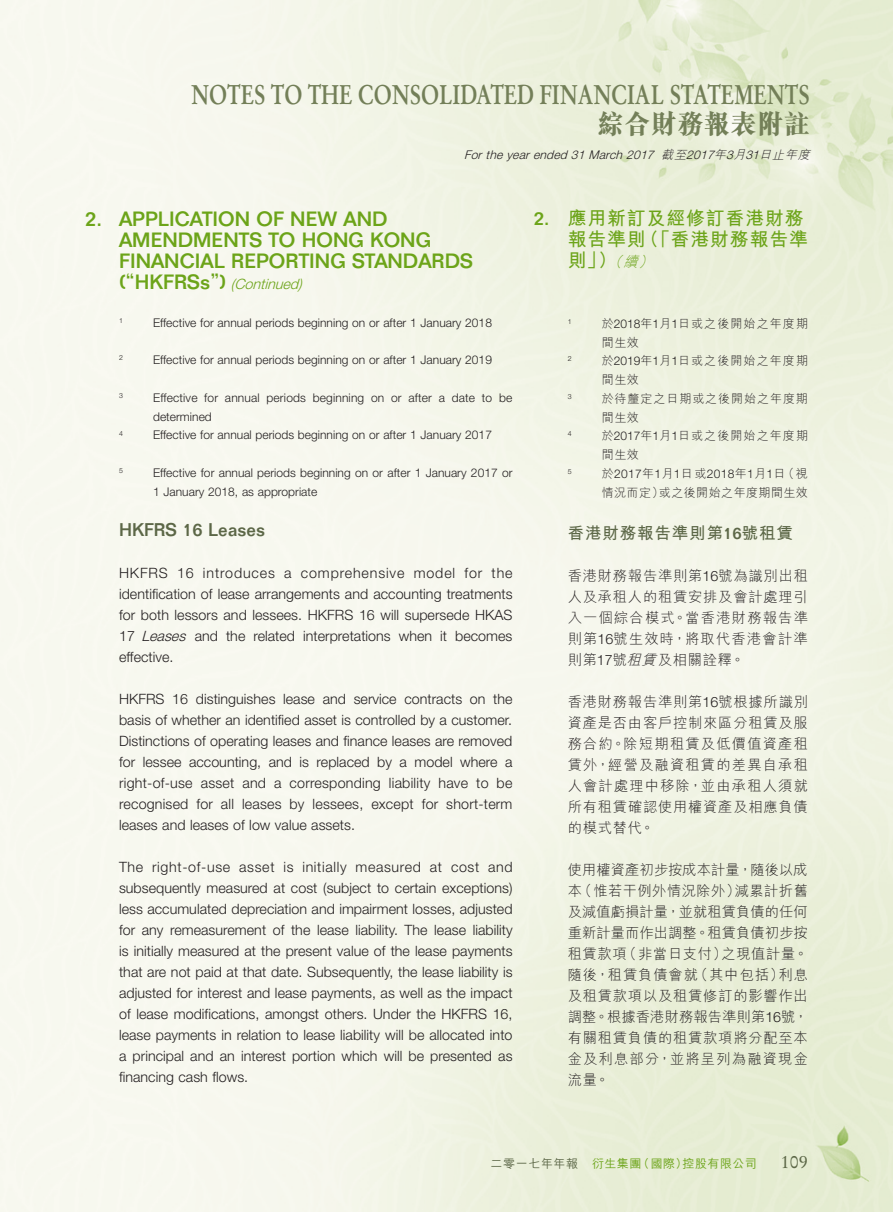
<style>
.page{position:relative;width:893px;height:1212px;background:#fff}
.page>*{position:absolute;margin:0;border:0;box-sizing:border-box;transform-origin:0 0}
.t1{font:700 27px "Stempel Garamond LT Std";color:#737f58;scale:.75 1}
.t2{font:800 27px "M Sung HK";letter-spacing:.035em;color:#737f58;scale:.95 1}
.Heading_1{font:500 20.25px/21px "Folio Std";letter-spacing:.005em;color:#6ca419}
.C_Heading_1{font:700 18.75px/21px "M Hei HK";letter-spacing:.055em;color:#6ca419}
.Heading_2{font:500 18px "Folio Std";letter-spacing:.005em;color:#5c6747}
.t3{font:18px "Stempel Garamond LT Std";color:#5c6747}
.C_Heading_2{font:700 16.5px "M Hei HK";letter-spacing:.055em;color:#5c6747}
.Body_Text{font:300 14.25px/21px "Helvetica Neue LT Std";letter-spacing:.005em;color:#231f20;text-align:justify}
.C_Body_Text{font:300 14.25px/21px "M Hei HK";letter-spacing:.055em;color:#231f20;text-align:justify}
.Heading_1-2{font:italic 300 14.25px "Helvetica Neue LT Std";color:#6ca419}
.Notes{font:300 12px/18.8px "Helvetica Neue LT Std";letter-spacing:.005em;color:#231f20}
.C_Notes{font:300 12px/18.8px "M Hei HK";letter-spacing:.08em;color:#231f20}
.t4{font:italic 300 12px "Helvetica Neue LT Std";color:#231f20}
.C_Notes-2{font:300 12px/18.8px "M Hei HK";letter-spacing:.04em;color:#231f20}
.t5{font:500 12px "M Hei HK";letter-spacing:.04em;color:#6ca419}
.C_Notes-3{font:300 7.05px "Helvetica Neue LT Std";color:#231f20}
.Notes-2{font:300 7.05px "Helvetica Neue LT Std";color:#231f20}
.s1{font-family:"M Hei HK"}
.s2{font-family:"Folio Std";font-weight:500;font-style:normal;font-size:20.25px}
.s3{font-style:italic}
.s4{font-family:"Folio Std";font-weight:500}
.s5{font-weight:300;font-style:italic;font-size:14.25px}
.s6{font-family:"Helvetica Neue LT Std"}
.s7{color:#5c6747}
</style>
<div class="page">
<img style="left:0;top:0;width:893px;height:1212px">
<h1 class="t1" style="left:191px;top:78px;width:826px">NOTES TO THE CONSOLIDATED FINANCIAL STATEMENTS</h1>
<h1 class="t2" style="left:598px;top:110px;width:224px">綜合財務報表附註</h1>
<p class="t4" style="left:464px;top:148px;width:350px">For the year ended 31 March 2017 <span class="s1">截至</span>2017<span class="s1">年</span>3<span class="s1">月</span>31<span class="s1">日止年度</span></p>
<p class="Heading_1" style="left:119px;top:209px;width:355px;text-indent:-34px">2. APPLICATION OF NEW AND<br>AMENDMENTS TO HONG KONG<br>FINANCIAL REPORTING STANDARDS</p>
<p class="Heading_1-2" style="left:119px;top:276px;width:189px"><span class="s2">( “ H KF R S s ” )</span> (Continued)</p>
<p class="Notes-2" style="left:119px;top:316px;width:5px">1</p>
<p class="Notes" style="left:153px;top:313px;width:340px">Effective for annual periods beginning on or after 1 January 2018</p>
<p class="Notes-2" style="left:119px;top:354px;width:5px">2</p>
<p class="Notes" style="left:153px;top:351px;width:340px">Effective for annual periods beginning on or after 1 January 2019</p>
<p class="Notes-2" style="left:119px;top:391px;width:5px">3</p>
<p class="Notes" style="left:153px;top:388px;width:361px">Effective for annual periods beginning on or after a date to be determined</p>
<p class="Notes-2" style="left:119px;top:429px;width:5px">4</p>
<p class="Notes" style="left:153px;top:426px;width:340px">Effective for annual periods beginning on or after 1 January 2017</p>
<p class="Notes-2" style="left:119px;top:466px;width:5px">5</p>
<p class="Notes" style="left:153px;top:463px;width:361px">Effective for annual periods beginning on or after 1 January 2017 or<br>1 January 2018, as appropriate</p>
<p class="Heading_2" style="left:119px;top:518px;width:148px">HKFRS 16 Leases</p>
<p class="Body_Text" style="left:119px;top:562px;width:395px">HKFRS 16 introduces a comprehensive model for the identification of lease arrangements and accounting treatments for both lessors and lessees. HKFRS 16 will supersede HKAS 17 <span class="s3">Leases</span> and the related interpretations when it becomes effective.</p>
<p class="Body_Text" style="left:119px;top:688px;width:395px">HKFRS 16 distinguishes lease and service contracts on the basis of whether an identified asset is controlled by a customer.<br>Distinctions of operating leases and finance leases are removed for lessee accounting, and is replaced by a model where a right-of-use asset and a corresponding liability have to be recognised for all leases by lessees, except for short-term leases and leases of low value assets.</p>
<p class="Body_Text" style="left:119px;top:856px;width:395px">The right-of-use asset is initially measured at cost and subsequently measured at cost (subject to certain exceptions) less accumulated depreciation and impairment losses, adjusted for any remeasurement of the lease liability. The lease liability is initially measured at the present value of the lease payments that are not paid at that date. Subsequently, the lease liability is adjusted for interest and lease payments, as well as the impact of lease modifications, amongst others. Under the HKFRS 16, lease payments in relation to lease liability will be allocated into a principal and an interest portion which will be presented as financing cash flows.</p>
<p class="C_Heading_1" style="left:568px;top:206px;width:242px;text-indent:-34px"><span class="s4">2.</span> 應用新訂及經修訂香港財務報告準則（「香港財務報告準則」）<span class="s5">（續）</span></p>
<p class="C_Notes-3" style="left:568px;top:317px;width:5px">1</p>
<p class="C_Notes" style="left:602px;top:314px;width:208px">於<span class="s6">2018</span>年<span class="s6">1</span>月<span class="s6">1</span>日或之後開始之年度期間生效</p>
<p class="C_Notes-3" style="left:568px;top:355px;width:5px">2</p>
<p class="C_Notes" style="left:602px;top:351px;width:208px">於<span class="s6">2019</span>年<span class="s6">1</span>月<span class="s6">1</span>日或之後開始之年度期間生效</p>
<p class="C_Notes-3" style="left:568px;top:392px;width:5px">3</p>
<p class="C_Notes" style="left:602px;top:389px;width:208px">於待釐定之日期或之後開始之年度期間生效</p>
<p class="C_Notes-3" style="left:568px;top:430px;width:5px">4</p>
<p class="C_Notes" style="left:602px;top:426px;width:208px">於<span class="s6">2017</span>年<span class="s6">1</span>月<span class="s6">1</span>日或之後開始之年度期間生效</p>
<p class="C_Notes-3" style="left:568px;top:467px;width:5px">5</p>
<p class="C_Notes-2" style="left:602px;top:464px;width:208px">於<span class="s6">2017</span>年<span class="s6">1</span>月<span class="s6">1</span>日或<span class="s6">2018</span>年<span class="s6">1</span>月<span class="s6">1</span>日（視情況而定）或之後開始之年度期間生效</p>
<p class="C_Heading_2" style="left:568px;top:521px;width:227px">香港財務報告準則第<span class="s4">16</span>號租賃</p>
<p class="C_Body_Text" style="left:568px;top:565px;width:242px">香港財務報告準則第<span class="s6">16</span>號為識別出租人及承租人的租賃安排及會計處理引入一個綜合模式。當香港財務報告準則第<span class="s6">16</span>號生效時，將取代香港會計準則第<span class="s6">17</span>號<span class="s3">租賃</span>及相關詮釋。</p>
<p class="C_Body_Text" style="left:568px;top:691px;width:242px">香港財務報告準則第<span class="s6">16</span>號根據所識別資產是否由客戶控制來區分租賃及服務合約。除短期租賃及低價值資產租賃外，經營及融資租賃的差異自承租人會計處理中移除，並由承租人須就所有租賃確認使用權資產及相應負債的模式替代。</p>
<p class="C_Body_Text" style="left:568px;top:859px;width:242px">使用權資產初步按成本計量，隨後以成本（惟若干例外情況除外）減累計折舊及減值虧損計量，並就租賃負債的任何重新計量而作出調整。租賃負債初步按租賃款項（非當日支付）之現值計量。隨後，租賃負債會就（其中包括）利息及租賃款項以及租賃修訂的影響作出調整。根據香港財務報告準則第<span class="s6">16</span>號，有關租賃負債的租賃款項將分配至本金及利息部分，並將呈列為融資現金流量。</p>
<p class="t5" style="left:490px;top:1155px;width:268px"><span class="s7">二零一七年年報</span> 衍生集團（國際）控股有限公司</p>
<p class="t3" style="left:781px;top:1151px;width:28px">109</p>
</div>
